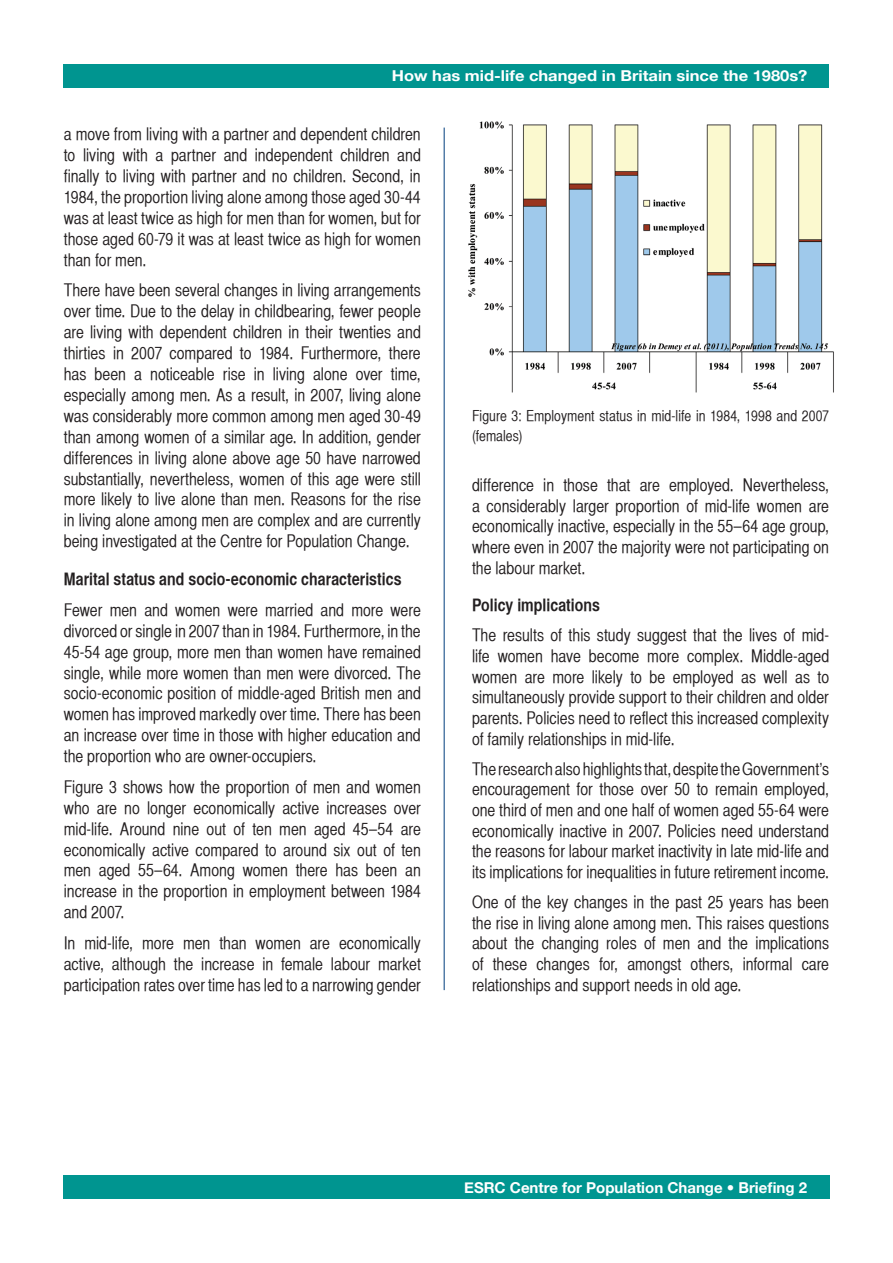
<style>
.page{position:relative;width:893px;height:1263px;background:#fff}
.page>*{position:absolute;margin:0;border:0;box-sizing:border-box;transform-origin:0 0}
.t1{font:17.25px/20.9px "Helvetica CY Plain";color:#231f20;text-align:justify}
.t2{font:17.25px "Helvetica CY Bold";color:#231f20}
.t3{font:15px/20.7px "Helvetica CY Plain";letter-spacing:.005em;color:#231f20}
.t4{font:700 15px "Helvetica Neue";color:#fff;scale:1.1 1}
.t5{font:700 15px "Helvetica Neue";color:#fff}
</style>
<div class="page">
<div style="left:63px;top:1175px;width:766px;height:24px;background:#009590"></div>
<div style="left:63px;top:64px;width:765px;height:23px;background:#009590"></div>
<hr style="left:444px;top:128px;width:1px;height:862px;background:#013d7d">
<img style="left:468px;top:121px;width:366px;height:272px">
<p class="t4" style="left:392px;top:62px;width:379px">How has mid-life changed in Britain since the 1980s?</p>
<p class="t1" style="left:64px;top:124px;width:359px">a move from living with a partner and dependent children to living with a partner and independent children and finally to living with partner and no children. Second, in 1984, the proportion living alone among those aged 30-44 was at least twice as high for men than for women, but for those aged 60-79 it was at least twice as high for women than for men.</p>
<p class="t1" style="left:64px;top:280px;width:359px">There have been several changes in living arrangements over time. Due to the delay in childbearing, fewer people are living with dependent children in their twenties and thirties in 2007 compared to 1984. Furthermore, there has been a noticeable rise in living alone over time, especially among men. As a result, in 2007, living alone was considerably more common among men aged 30-49 than among women of a similar age. In addition, gender differences in living alone above age 50 have narrowed substantially, nevertheless, women of this age were still more likely to live alone than men. Reasons for the rise in living alone among men are complex and are currently being investigated at the Centre for Population Change.</p>
<p class="t2" style="left:64px;top:569px;width:339px">Marital status and socio-economic characteristics</p>
<p class="t1" style="left:64px;top:599px;width:359px">Fewer men and women were married and more were divorced or single in 2007 than in 1984. Furthermore, in the 45-54 age group, more men than women have remained single, while more women than men were divorced. The socio-economic position of middle-aged British men and women has improved markedly over time. There has been an increase over time in those with higher education and the proportion who are owner-occupiers.</p>
<p class="t1" style="left:64px;top:776px;width:359px">Figure 3 shows how the proportion of men and women who are no longer economically active increases over mid-life. Around nine out of ten men aged 45–54 are economically active compared to around six out of ten men aged 55–64. Among women there has been an increase in the proportion in employment between 1984 and 2007.</p>
<p class="t1" style="left:64px;top:932px;width:359px">In mid-life, more men than women are economically active, although the increase in female labour market participation rates over time has led to a narrowing gender</p>
<p class="t3" style="left:472px;top:405px;width:359px">Figure 3: Employment status in mid-life in 1984, 1998 and 2007 (females)</p>
<p class="t1" style="left:472px;top:475px;width:359px">difference in those that are employed. Nevertheless, a considerably larger proportion of mid-life women are economically inactive, especially in the 55–64 age group, where even in 2007 the majority were not participating on the labour market.</p>
<p class="t2" style="left:472px;top:595px;width:129px">Policy implications</p>
<p class="t1" style="left:472px;top:625px;width:359px">The results of this study suggest that the lives of mid&shy;life women have become more complex. Middle-aged women are more likely to be employed as well as to simultaneously provide support to their children and older parents. Policies need to reflect this increased complexity of family relationships in mid-life.</p>
<p class="t1" style="left:472px;top:758px;width:359px">The research also highlights that, despite the Government’s encouragement for those over 50 to remain employed, one third of men and one half of women aged 55-64 were economically inactive in 2007. Policies need understand the reasons for labour market inactivity in late mid-life and its implications for inequalities in future retirement income.</p>
<p class="t1" style="left:472px;top:892px;width:359px">One of the key changes in the past 25 years has been the rise in living alone among men. This raises questions about the changing roles of men and the implications of these changes for, amongst others, informal care relationships and support needs in old age.</p>
<p class="t5" style="left:464px;top:1174px;width:344px">ESRC Centre for Population Change • Briefing 2</p>
</div>
